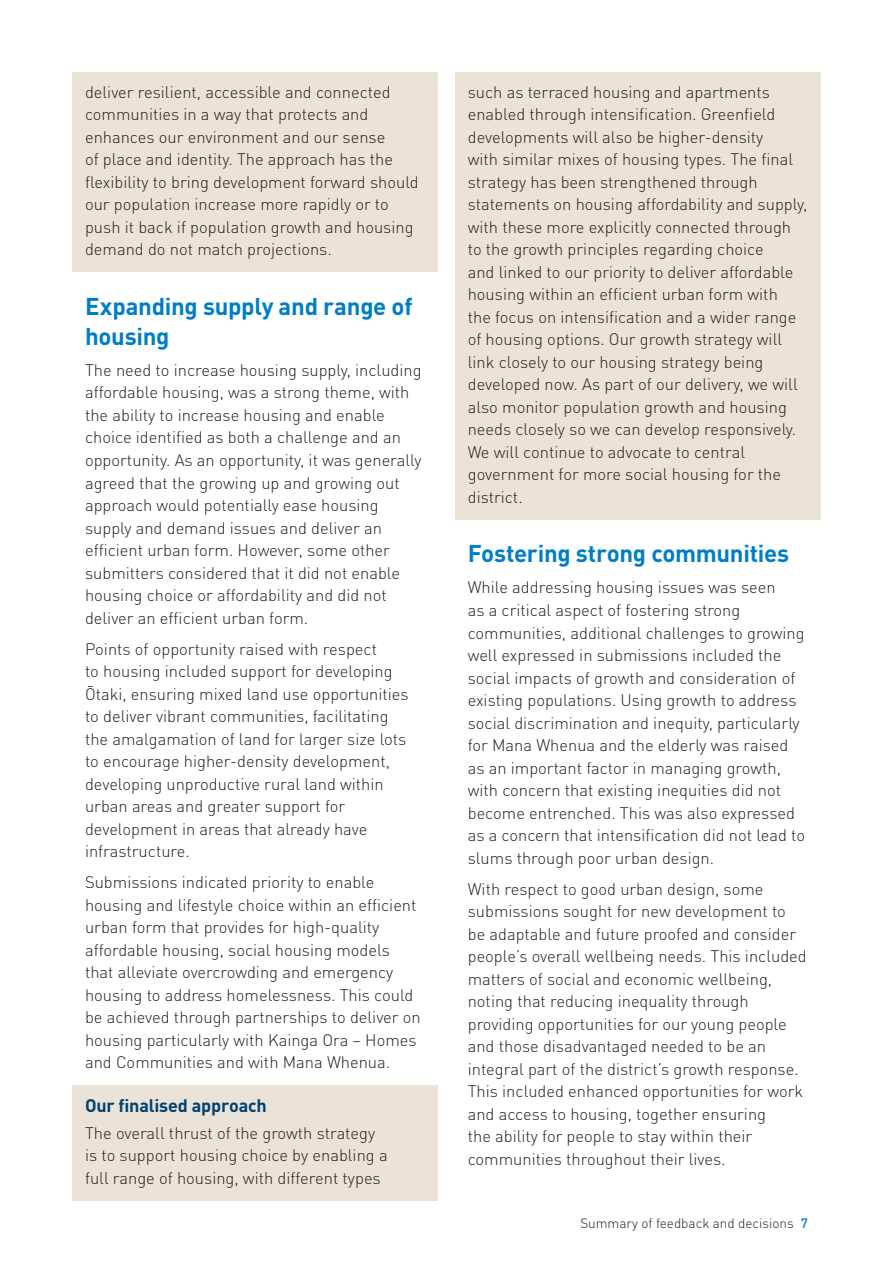
<style>
.page{position:relative;width:893px;height:1263px;background:#fff}
.page>*{position:absolute;margin:0;border:0;box-sizing:border-box;transform-origin:0 0}
.head_2{font:700 24px/30px "DIN Pro";letter-spacing:-.015em;color:#007ec5}
.head_3{font:700 18px "DIN Pro";letter-spacing:-.01em;color:#004271}
.bodycopy{font:300 16.5px/22.5px "DIN Pro";color:#231f20}
.t1{font:300 13.5px "DIN Pro";color:#231f20}
.s1{font-weight:500;color:#007ec5}
</style>
<div class="page">
<div style="left:72px;top:72px;width:366px;height:200px;background:#ebe2d8"></div>
<div style="left:72px;top:1085px;width:366px;height:44px;background:#ebe2d8"></div>
<div style="left:72px;top:1113px;width:366px;height:87px;background:#ebe2d8"></div>
<div style="left:455px;top:72px;width:366px;height:447px;background:#ebe2d8"></div>
<p class="bodycopy" style="left:85px;top:79px;width:335px">deliver resilient, accessible and connected communities in a way that protects and enhances our environment and our sense<br>of place and identity. The approach has the flexibility to bring development forward should our population increase more rapidly or to push it back if population growth and housing demand do not match projections.</p>
<p class="head_2" style="left:85px;top:288px;width:329px">Expanding supply and range of housing</p>
<p class="bodycopy" style="left:85px;top:357px;width:338px">The need to increase housing supply, including affordable housing, was a strong theme, with the ability to increase housing and enable choice identified as both a challenge and an opportunity. As an opportunity, it was generally agreed that the growing up and growing out approach would potentially ease housing supply and demand issues and deliver an efficient urban form. However, some other submitters considered that it did not enable housing choice or affordability and did not deliver an efficient urban form.</p>
<p class="bodycopy" style="left:85px;top:636px;width:325px">Points of opportunity raised with respect<br>to housing included support for developing Ōtaki, ensuring mixed land use opportunities to deliver vibrant communities, facilitating the amalgamation of land for larger size lots to encourage higher-density development, developing unproductive rural land within urban areas and greater support for development in areas that already have infrastructure.</p>
<p class="bodycopy" style="left:85px;top:869px;width:337px">Submissions indicated priority to enable housing and lifestyle choice within an efficient urban form that provides for high-quality affordable housing, social housing models that alleviate overcrowding and emergency housing to address homelessness. This could be achieved through partnerships to deliver on housing particularly with Kainga Ora – Homes and Communities and with Mana Whenua.</p>
<p class="head_3" style="left:85px;top:1090px;width:183px">Our finalised approach</p>
<p class="bodycopy" style="left:85px;top:1120px;width:304px">The overall thrust of the growth strategy is to support housing choice by enabling a full range of housing, with different types</p>
<p class="bodycopy" style="left:468px;top:79px;width:341px">such as terraced housing and apartments enabled through intensification. Greenfield developments will also be higher-density<br>with similar mixes of housing types. The final strategy has been strengthened through statements on housing affordability and supply, with these more explicitly connected through to the growth principles regarding choice<br>and linked to our priority to deliver affordable housing within an efficient urban form with<br>the focus on intensification and a wider range of housing options. Our growth strategy will link closely to our housing strategy being developed now. As part of our delivery, we will also monitor population growth and housing needs closely so we can develop responsively.<br>We will continue to advocate to central government for more social housing for the district.</p>
<p class="head_2" style="left:468px;top:536px;width:323px">Fostering strong communities</p>
<p class="bodycopy" style="left:468px;top:575px;width:339px">While addressing housing issues was seen<br>as a critical aspect of fostering strong communities, additional challenges to growing well expressed in submissions included the social impacts of growth and consideration of existing populations. Using growth to address social discrimination and inequity, particularly for Mana Whenua and the elderly was raised as an important factor in managing growth, with concern that existing inequities did not become entrenched. This was also expressed as a concern that intensification did not lead to slums through poor urban design.</p>
<p class="bodycopy" style="left:468px;top:876px;width:341px">With respect to good urban design, some submissions sought for new development to be adaptable and future proofed and consider people’s overall wellbeing needs. This included matters of social and economic wellbeing, noting that reducing inequality through providing opportunities for our young people and those disadvantaged needed to be an integral part of the district’s growth response.<br>This included enhanced opportunities for work and access to housing, together ensuring<br>the ability for people to stay within their communities throughout their lives.</p>
<p class="t1" style="left:580px;top:1212px;width:229px">Summary of feedback and decisions <span class="s1">7</span></p>
</div>
